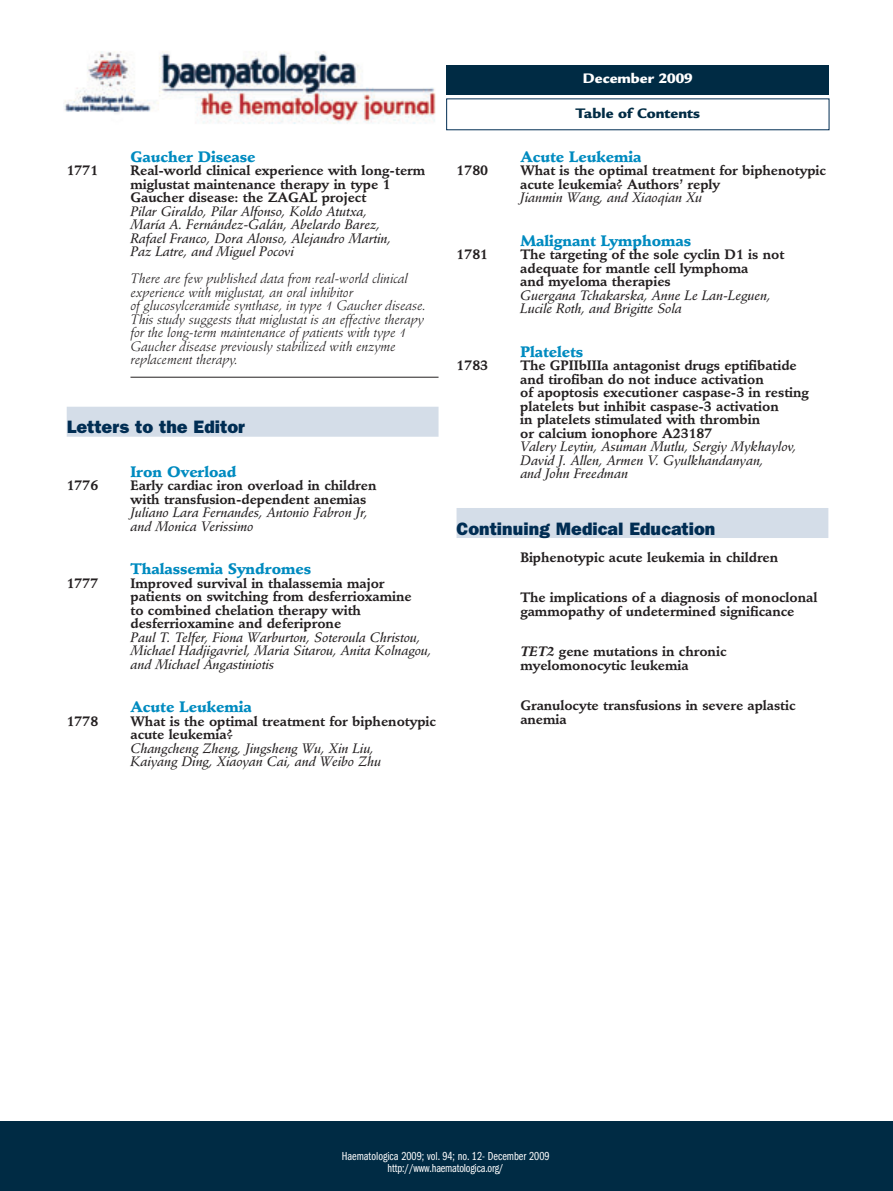
<style>
.page{position:relative;width:893px;height:1191px;background:#fff}
.page>*{position:absolute;margin:0;border:0;box-sizing:border-box;transform-origin:0 0}
.t1{font:800 18px "Franklin Gothic";color:#002d53}
.t2{font:900 15px "Stempel Schneidler";letter-spacing:-.005em;color:#008bc0}
.t3{font:900 15px "Legacy Sans";color:#002b44}
.t4{font:900 15px "Legacy Sans";color:#fff}
.t5{font:700 13.5px/13.5px "Stempel Schneidler";letter-spacing:-.005em;color:#231f20}
.t6{font:italic 13.5px/13.5px "Stempel Schneidler Med";letter-spacing:-.005em;color:#231f20}
.t7{font:italic 13.5px/13.5px "Stempel Schneidler";letter-spacing:-.005em;color:#231f20}
.t8{font:12px/12px "Franklin Gothic Book Cmpr";color:#fff;text-align:center}
.s1{font-style:italic}
</style>
<div class="page">
<hr style="left:130px;top:377px;width:309px;height:1px;background:#231f20">
<div style="left:67px;top:407px;width:372px;height:30px;background:#d4dde8"></div>
<div style="left:457px;top:508px;width:371px;height:30px;background:#d4dde8"></div>
<img style="left:64px;top:51px;width:372px;height:73px">
<div style="left:0;top:1121px;width:893px;height:70px;background:#002b44"></div>
<div style="left:446px;top:65px;width:383px;height:30px;background:#002b44"></div>
<p class="t4" style="left:583px;top:73px;width:111px">December 2009</p>
<p class="t2" style="left:130px;top:150px;width:127px">Gaucher Disease</p>
<p class="t5" style="left:67px;top:165px;width:33px">1771</p>
<p class="t5" style="left:130px;top:165px;width:296px">Real-world clinical experience with long-term miglustat maintenance therapy in type 1<br>Gaucher disease: the ZAGAL project</p>
<p class="t6" style="left:130px;top:206px;width:262px">Pilar Giraldo, Pilar Alfonso, Koldo Atutxa, María A. Fernández-Galán, Abelardo Barez, Rafael Franco, Dora Alonso, Alejandro Martin, Paz Latre, and Miguel Pocovi</p>
<p class="t7" style="left:130px;top:273px;width:297px">There are few published data from real-world clinical experience with miglustat, an oral inhibitor<br>of glucosylceramide synthase, in type 1 Gaucher disease.<br>This study suggests that miglustat is an effective therapy for the long-term maintenance of patients with type 1<br>Gaucher disease previously stabilized with enzyme replacement therapy.</p>
<h1 class="t1" style="left:67px;top:421px;width:180px">Letters to the Editor</h1>
<p class="t2" style="left:130px;top:465px;width:108px">Iron Overload</p>
<p class="t5" style="left:67px;top:480px;width:33px">1776</p>
<p class="t5" style="left:130px;top:480px;width:248px">Early cardiac iron overload in children with transfusion-dependent anemias</p>
<p class="t6" style="left:130px;top:507px;width:239px">Juliano Lara Fernandes, Antonio Fabron Jr, and Monica Verissimo</p>
<p class="t2" style="left:130px;top:563px;width:182px">Thalassemia Syndromes</p>
<p class="t5" style="left:67px;top:578px;width:33px">1777</p>
<p class="t5" style="left:130px;top:578px;width:283px">Improved survival in thalassemia major patients on switching from desferrioxamine to combined chelation therapy with desferrioxamine and deferiprone</p>
<p class="t6" style="left:130px;top:632px;width:303px">Paul T. Telfer, Fiona Warburton, Soteroula Christou,<br>Michael Hadjigavriel, Maria Sitarou, Anita Kolnagou, and Michael Angastiniotis</p>
<p class="t2" style="left:130px;top:701px;width:123px">Acute Leukemia</p>
<p class="t5" style="left:67px;top:716px;width:33px">1778</p>
<p class="t5" style="left:130px;top:716px;width:307px">What is the optimal treatment for biphenotypic acute leukemia?</p>
<p class="t6" style="left:130px;top:743px;width:252px">Changcheng Zheng, Jingsheng Wu, Xin Liu,<br>Kaiyang Ding, Xiaoyan Cai, and Weibo Zhu</p>
<p class="t3" style="left:576px;top:107px;width:126px">Table of Contents</p>
<p class="t2" style="left:520px;top:150px;width:123px">Acute Leukemia</p>
<p class="t5" style="left:457px;top:165px;width:33px">1780</p>
<p class="t5" style="left:520px;top:165px;width:307px">What is the optimal treatment for biphenotypic acute leukemia? Authors’ reply</p>
<p class="t6" style="left:520px;top:192px;width:183px">Jianmin Wang, and Xiaoqian Xu</p>
<p class="t2" style="left:520px;top:234px;width:172px">Malignant Lymphomas</p>
<p class="t5" style="left:457px;top:249px;width:33px">1781</p>
<p class="t5" style="left:520px;top:249px;width:265px">The targeting of the sole cyclin D1 is not adequate for mantle cell lymphoma<br>and myeloma therapies</p>
<p class="t6" style="left:520px;top:290px;width:252px">Guergana Tchakarska, Anne Le Lan-Leguen,<br>Lucile Roth, and Brigitte Sola</p>
<p class="t2" style="left:520px;top:345px;width:65px">Platelets</p>
<p class="t5" style="left:457px;top:360px;width:33px">1783</p>
<p class="t5" style="left:520px;top:360px;width:290px">The GPIIbIIIa antagonist drugs eptifibatide and tirofiban do not induce activation<br>of apoptosis executioner caspase-3 in resting platelets but inhibit caspase-3 activation<br>in platelets stimulated with thrombin<br>or calcium ionophore A23187</p>
<p class="t6" style="left:520px;top:441px;width:278px">Valery Leytin, Asuman Mutlu, Sergiy Mykhaylov,<br>David J. Allen, Armen V. Gyulkhandanyan,<br>and John Freedman</p>
<h1 class="t1" style="left:457px;top:522px;width:260px">Continuing Medical Education</h1>
<p class="t5" style="left:520px;top:551px;width:259px">Biphenotypic acute leukemia in children</p>
<p class="t5" style="left:520px;top:592px;width:299px">The implications of a diagnosis of monoclonal gammopathy of undetermined significance</p>
<p class="t5" style="left:520px;top:646px;width:208px"><span class="s1">TET2</span> gene mutations in chronic myelomonocytic leukemia</p>
<p class="t5" style="left:520px;top:700px;width:277px">Granulocyte transfusions in severe aplastic anemia</p>
<p class="t8" style="left:342px;top:1150px;width:209px">Haematologica 2009; vol. 94; no. 12- December 2009 http://www.haematologica.org/</p>
</div>
